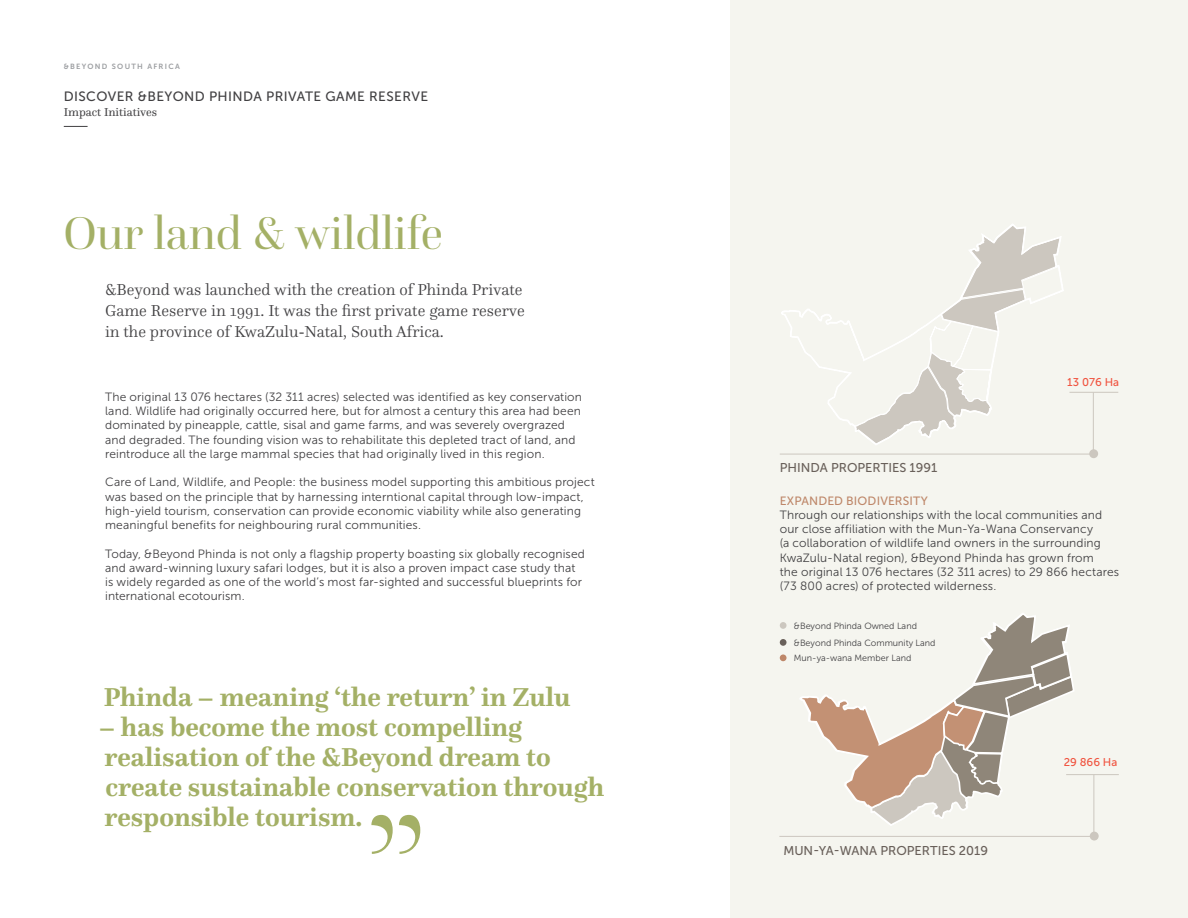
<style>
.page{position:relative;width:1188px;height:918px;background:#fff}
.page>*{position:absolute;margin:0;border:0;box-sizing:border-box;transform-origin:0 0}
.t1{font:150px "Questa Grande";color:#a4b066}
.t2{font:48px "Questa Grande";letter-spacing:-.005em;color:#a4b066}
.t3{font:700 27px/30px "Questa";color:#a4b066}
.t4{font:300 16.5px/21px "Questa";color:#414042}
.t5{font:13.5px "Museo Sans 500";letter-spacing:.03em;color:#414042}
.t6{font:12.75px "Museo Sans 500";color:#69605a}
.t7{font:12px/14.2px "Museo Sans 300";letter-spacing:.01em;color:#414042}
.t8{font:12px "Museo Sans 500";letter-spacing:.015em;color:#be8769}
.t9{font:12px "Questa";color:#414042}
.t10{font:11.25px "Museo Sans 500";color:#f0533f}
.t11{font:9px "Museo Sans 300";color:#414042}
.t12{font:7.5px "Museo Sans 700";letter-spacing:.17em;color:#9d9fa2}
</style>
<div class="page">
<div style="left:731px;top:0;width:457px;height:918px;background:#f5f5ef"></div>
<svg style="left:781px;top:224px;width:283px;height:221px"></svg>
<hr style="left:780px;top:454px;width:314px;height:1px;background:#ccc7bf">
<hr style="left:1093px;top:392px;width:1px;height:62px;background:#ccc7bf">
<div style="left:1089px;top:449px;width:9px;height:9px;background:#ccc7bf;border-radius:50%"></div>
<hr style="left:1070px;top:392px;width:48px;height:1px;background:#ccc7bf">
<div style="left:780px;top:639px;width:7px;height:7px;background:#69605a;border-radius:50%"></div>
<div style="left:780px;top:622px;width:7px;height:7px;background:#ccc7bf;border-radius:50%"></div>
<div style="left:780px;top:654px;width:7px;height:7px;background:#be8769;border-radius:50%"></div>
<hr style="left:1094px;top:775px;width:1px;height:62px;background:#ccc7bf">
<div style="left:1090px;top:832px;width:9px;height:9px;background:#ccc7bf;border-radius:50%"></div>
<hr style="left:1066px;top:774px;width:53px;height:1px;background:#ccc7bf">
<hr style="left:779px;top:836px;width:315px;height:1px;background:#ccc7bf">
<svg style="left:64px;top:126px;width:24px;height:1px"></svg>
<svg style="left:800px;top:613px;width:274px;height:213px"></svg>
<p class="t12" style="left:64px;top:62px;width:118px">&amp;BEYOND SOUTH AFRICA</p>
<p class="t5" style="left:64px;top:89px;width:366px">DISCOVER &amp;BEYOND PHINDA PRIVATE GAME RESERVE</p>
<p class="t9" style="left:64px;top:105px;width:95px">Impact Initiatives</p>
<h2 class="t2" style="left:63px;top:204px;width:381px">Our land &amp; wildlife</h2>
<h3 class="t4" style="left:105px;top:279px;width:421px">&amp;Beyond was launched with the creation of Phinda Private<br>Game Reserve in 1991. It was the first private game reserve in the province of KwaZulu-Natal, South Africa.</h3>
<p class="t7" style="left:105px;top:390px;width:478px">The original 13 076 hectares (32 311 acres) selected was identified as key conservation land. Wildlife had originally occurred here, but for almost a century this area had been dominated by pineapple, cattle, sisal and game farms, and was severely overgrazed and degraded. The founding vision was to rehabilitate this depleted tract of land, and reintroduce all the large mammal species that had originally lived in this region.</p>
<p class="t7" style="left:105px;top:475px;width:491px">Care of Land, Wildlife, and People: the business model supporting this ambitious project was based on the principle that by harnessing interntional capital through low-impact, high-yield tourism, conservation can provide economic viability while also generating meaningful benefits for neighbouring rural communities.</p>
<p class="t7" style="left:105px;top:546px;width:481px">Today, &amp;Beyond Phinda is not only a flagship property boasting six globally recognised and award-winning luxury safari lodges, but it is also a proven impact case study that is widely regarded as one of the world’s most far-sighted and successful blueprints for international ecotourism.</p>
<h3 class="t3" style="left:104px;top:682px;width:468px">Phinda – meaning ‘the return’ in Zulu</h3>
<h3 class="t3" style="left:99px;top:712px;width:507px">– has become the most compelling realisation of the &amp;Beyond dream to create sustainable conservation through responsible tourism.</h3>
<h1 class="t1" style="left:363px;top:783px;width:66px">”</h1>
<p class="t6" style="left:780px;top:461px;width:159px">PHINDA PROPERTIES 1991</p>
<p class="t10" style="left:1067px;top:376px;width:53px">13 076 Ha</p>
<p class="t8" style="left:780px;top:494px;width:150px">EXPANDED BIODIVERSITY</p>
<p class="t7" style="left:780px;top:508px;width:341px">Through our relationships with the local communities and our close affiliation with the Mun-Ya-Wana Conservancy<br>(a collaboration of wildlife land owners in the surrounding KwaZulu-Natal region), &amp;Beyond Phinda has grown from<br>the original 13 076 hectares (32 311 acres) to 29 866 hectares (73 800 acres) of protected wilderness.</p>
<p class="t11" style="left:794px;top:621px;width:125px">&amp;Beyond Phinda Owned Land</p>
<p class="t11" style="left:794px;top:653px;width:119px">Mun-ya-wana Member Land</p>
<p class="t11" style="left:794px;top:638px;width:143px">&amp;Beyond Phinda Community Land</p>
<p class="t6" style="left:783px;top:843px;width:206px">MUN-YA-WANA PROPERTIES 2019</p>
<p class="t10" style="left:1064px;top:756px;width:55px">29 866 Ha</p>
</div>
